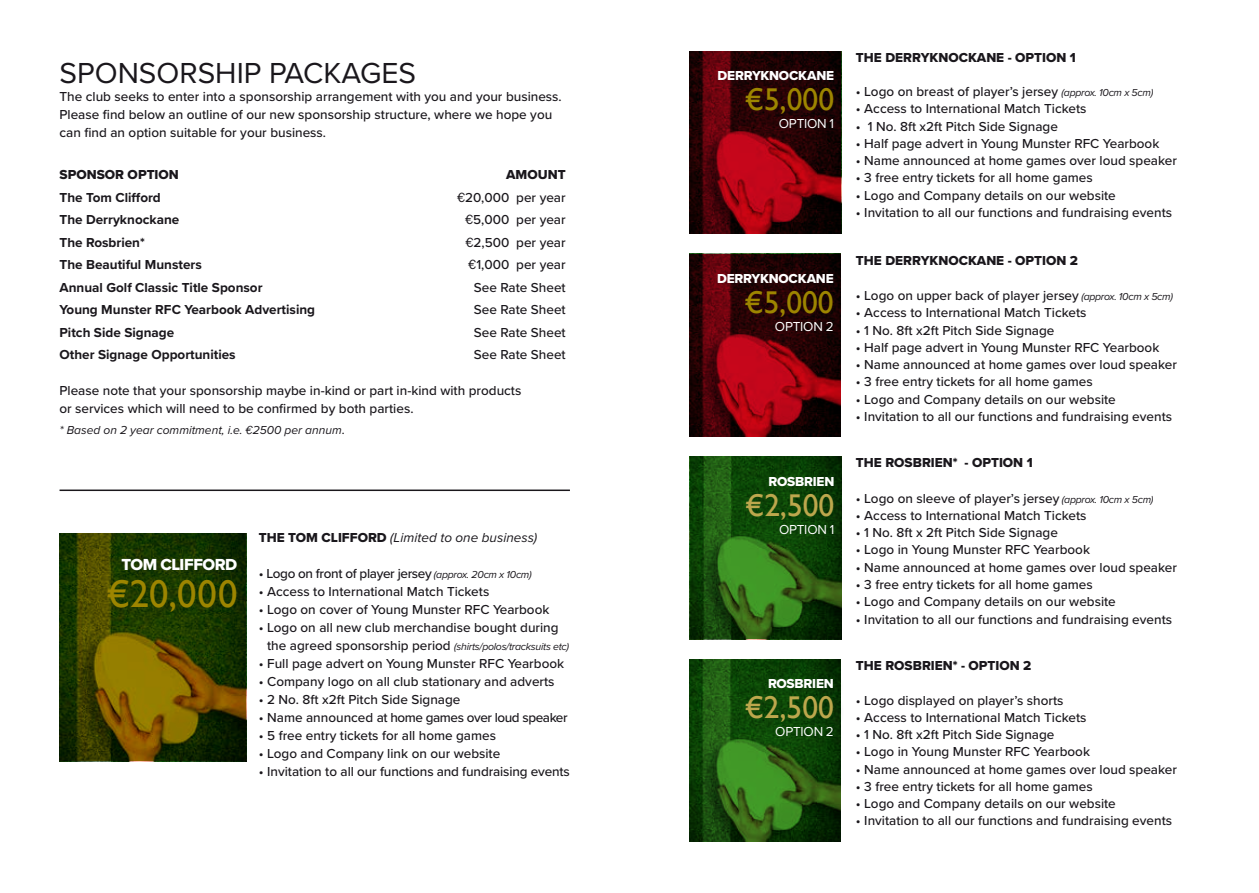
<style>
.page{position:relative;width:1259px;height:893px;background:#fff}
.page>*{position:absolute;margin:0;border:0;box-sizing:border-box;transform-origin:0 0}
.t1{font:38.7px "Gill Sans";color:#9d8500}
.t2{font:31.5px "Gill Sans";color:#9d8500}
.t3{font:31.5px "Gill Sans";color:#bda74d}
.t4{font:30px "Proxima Nova";color:#1a171c}
.t5{font:16.65px "Proxima Nova Extrabld";letter-spacing:-.025em;color:#fff}
.t6{font:500 13.5px/18px "Proxima Nova";color:#1a171c}
.t7{font:700 13.5px "Proxima Nova";color:#1a171c}
.t8{font:13.5px "Proxima Nova Extrabld";color:#1a171c}
.t9{font:500 13.5px "Proxima Nova";letter-spacing:-.025em;color:#1a171c}
.t10{font:13.5px "Proxima Nova Extrabld";letter-spacing:-.015em;color:#fff}
.t11{font:500 13.5px "Proxima Nova";letter-spacing:-.03em;color:#1a171c}
.t12{font:italic 13.5px "Proxima Nova";color:#1a171c}
.t13{font:13.5px "Proxima Nova";letter-spacing:-.01em;color:#fff}
.t14{font:italic 12px "Proxima Nova";color:#1a171c}
.t15{font:italic 10.5px "Proxima Nova";letter-spacing:-.025em;color:#1a171c}
.s1{font-family:"ITC Franklin Gothic Std";font-weight:400}
.s2{font-family:"ITC Franklin Gothic Std"}
.s3{font-weight:500;font-style:normal}
.s4{font-family:"Proxima Nova Extrabld";font-style:normal}
.s5{font-weight:400;font-style:italic;font-size:10.5px}
.s6{font-weight:500;font-style:normal;font-size:13.5px}
</style>
<div class="page">
<svg style="left:60px;top:534px;width:186px;height:227px;background:#474600"></svg>
<div style="left:104px;top:554px;width:144px;height:68px;background:#1a171c;opacity:.2"></div>
<hr style="left:60px;top:489px;width:510px;height:2px;background:#1a171c">
<svg style="left:689px;top:51px;width:152px;height:183px;background:#62030b"></svg>
<div style="left:714px;top:67px;width:132px;height:73px;background:#1a171c;opacity:.2"></div>
<svg style="left:689px;top:254px;width:151px;height:183px;background:#62030b"></svg>
<div style="left:714px;top:270px;width:131px;height:73px;background:#1a171c;opacity:.2"></div>
<svg style="left:690px;top:456px;width:151px;height:183px;background:#1f5710"></svg>
<div style="left:742px;top:472px;width:103px;height:73px;background:#1a171c;opacity:.2"></div>
<svg style="left:689px;top:659px;width:152px;height:183px;background:#1f5710"></svg>
<div style="left:742px;top:675px;width:103px;height:73px;background:#1a171c;opacity:.2"></div>
<h3 class="t4" style="left:60px;top:51px;width:358px">SPONSORSHIP PACKAGES</h3>
<p class="t6" style="left:60px;top:87px;width:504px">The club seeks to enter into a sponsorship arrangement with you and your business.<br>Please find below an outline of our new sponsorship structure, where we hope you can find an option suitable for your business.</p>
<p class="t8" style="left:60px;top:165px;width:121px">SPONSOR OPTION</p>
<p class="t8" style="left:506px;top:165px;width:61px">AMOUNT</p>
<p class="t7" style="left:60px;top:187px;width:103px">The Tom Clifford</p>
<p class="t6" style="left:457px;top:188px;width:110px"><span class="s1">€</span>20,000 per year</p>
<p class="t7" style="left:60px;top:210px;width:121px">The Derryknockane</p>
<p class="t6" style="left:465px;top:210px;width:102px"><span class="s1">€</span>5,000 per year</p>
<p class="t7" style="left:60px;top:232px;width:87px">The Rosbrien*</p>
<p class="t6" style="left:465px;top:233px;width:102px"><span class="s1">€</span>2,500 per year</p>
<p class="t7" style="left:60px;top:255px;width:144px">The Beautiful Munsters</p>
<p class="t6" style="left:468px;top:255px;width:99px"><span class="s1">€</span>1,000 per year</p>
<p class="t7" style="left:60px;top:277px;width:204px">Annual Golf Classic Title Sponsor</p>
<p class="t6" style="left:474px;top:278px;width:93px">See Rate Sheet</p>
<p class="t7" style="left:60px;top:300px;width:257px">Young Munster RFC Yearbook Advertising</p>
<p class="t6" style="left:474px;top:300px;width:93px">See Rate Sheet</p>
<p class="t7" style="left:60px;top:322px;width:116px">Pitch Side Signage</p>
<p class="t6" style="left:474px;top:323px;width:93px">See Rate Sheet</p>
<p class="t7" style="left:60px;top:345px;width:178px">Other Signage Opportunities</p>
<p class="t6" style="left:474px;top:345px;width:93px">See Rate Sheet</p>
<p class="t6" style="left:60px;top:381px;width:463px">Please note that your sponsorship maybe in-kind or part in-kind with products or services which will need to be confirmed by both parties.</p>
<p class="t14" style="left:60px;top:421px;width:286px">* Based on 2 year commitment, i.e. <span class="s2">€</span>2500 per annum<span class="s3">.</span></p>
<p class="t5" style="left:121px;top:552px;width:117px">TOM CLIFFORD</p>
<h1 class="t1" style="left:106px;top:571px;width:132px">€20,000</h1>
<p class="t12" style="left:259px;top:528px;width:280px"><span class="s4">THE TOM CLIFFORD</span> (Limited to one business)</p>
<p class="t9" style="left:259px;top:564px;width:274px">• Logo on front of player jersey <span class="s5">(approx. 20cm x 10cm)</span></p>
<p class="t6" style="left:259px;top:582px;width:232px">• Access to International Match Tickets</p>
<p class="t6" style="left:259px;top:600px;width:292px">• Logo on cover of Young Munster RFC Yearbook</p>
<p class="t6" style="left:259px;top:618px;width:301px">• Logo on all new club merchandise bought during</p>
<p class="t15" style="left:267px;top:639px;width:303px"><span class="s6">the agreed sponsorship period</span> (shirts/polos/tracksuits etc)</p>
<p class="t6" style="left:259px;top:654px;width:307px">• Full page advert on Young Munster RFC Yearbook</p>
<p class="t6" style="left:259px;top:672px;width:297px">• Company logo on all club stationary and adverts</p>
<p class="t6" style="left:259px;top:690px;width:203px">• 2 No. 8ft x2ft Pitch Side Signage</p>
<p class="t11" style="left:259px;top:708px;width:310px">• Name announced at home games over loud speaker</p>
<p class="t6" style="left:259px;top:726px;width:239px">• 5 free entry tickets for all home games</p>
<p class="t6" style="left:259px;top:744px;width:243px">• Logo and Company link on our website</p>
<p class="t6" style="left:259px;top:762px;width:312px">• Invitation to all our functions and fundraising events</p>
<p class="t10" style="left:717px;top:66px;width:118px">DERRYKNOCKANE</p>
<h2 class="t2" style="left:745px;top:81px;width:91px">€5,000</h2>
<p class="t13" style="left:779px;top:114px;width:57px">OPTION 1</p>
<p class="t10" style="left:717px;top:268px;width:118px">DERRYKNOCKANE</p>
<h2 class="t2" style="left:744px;top:284px;width:91px">€5,000</h2>
<p class="t13" style="left:775px;top:316px;width:60px">OPTION 2</p>
<p class="t10" style="left:768px;top:471px;width:67px">ROSBRIEN</p>
<h2 class="t3" style="left:745px;top:486px;width:91px">€2,500</h2>
<p class="t13" style="left:779px;top:519px;width:57px">OPTION 1</p>
<p class="t10" style="left:768px;top:674px;width:67px">ROSBRIEN</p>
<h2 class="t3" style="left:745px;top:689px;width:91px">€2,500</h2>
<p class="t13" style="left:775px;top:722px;width:60px">OPTION 2</p>
<p class="t8" style="left:856px;top:47px;width:221px">THE DERRYKNOCKANE - OPTION 1</p>
<p class="t6" style="left:856px;top:82px;width:299px">• Logo on breast of player’s jersey <span class="s5">(approx. 10cm x 5cm)</span></p>
<p class="t6" style="left:856px;top:99px;width:232px">• Access to International Match Tickets</p>
<p class="t6" style="left:856px;top:117px;width:203px">• 1 No. 8ft x2ft Pitch Side Signage</p>
<p class="t6" style="left:856px;top:134px;width:305px">• Half page advert in Young Munster RFC Yearbook</p>
<p class="t6" style="left:856px;top:151px;width:322px">• Name announced at home games over loud speaker</p>
<p class="t6" style="left:856px;top:168px;width:238px">• 3 free entry tickets for all home games</p>
<p class="t6" style="left:856px;top:186px;width:261px">• Logo and Company details on our website</p>
<p class="t6" style="left:856px;top:203px;width:318px">• Invitation to all our functions and fundraising events</p>
<p class="t8" style="left:856px;top:250px;width:224px">THE DERRYKNOCKANE - OPTION 2</p>
<p class="t6" style="left:856px;top:286px;width:318px">• Logo on upper back of player jersey <span class="s5">(approx. 10cm x 5cm)</span></p>
<p class="t6" style="left:856px;top:303px;width:232px">• Access to International Match Tickets</p>
<p class="t6" style="left:856px;top:321px;width:200px">• 1 No. 8ft x2ft Pitch Side Signage</p>
<p class="t6" style="left:856px;top:338px;width:305px">• Half page advert in Young Munster RFC Yearbook</p>
<p class="t6" style="left:856px;top:355px;width:322px">• Name announced at home games over loud speaker</p>
<p class="t6" style="left:856px;top:372px;width:238px">• 3 free entry tickets for all home games</p>
<p class="t6" style="left:856px;top:390px;width:261px">• Logo and Company details on our website</p>
<p class="t6" style="left:856px;top:407px;width:318px">• Invitation to all our functions and fundraising events</p>
<p class="t8" style="left:856px;top:453px;width:178px">THE ROSBRIEN* - OPTION 1</p>
<p class="t6" style="left:856px;top:489px;width:299px">• Logo on sleeve of player’s jersey <span class="s5">(approx. 10cm x 5cm)</span></p>
<p class="t6" style="left:856px;top:506px;width:232px">• Access to International Match Tickets</p>
<p class="t6" style="left:856px;top:523px;width:203px">• 1 No. 8ft x 2ft Pitch Side Signage</p>
<p class="t6" style="left:856px;top:540px;width:235px">• Logo in Young Munster RFC Yearbook</p>
<p class="t6" style="left:856px;top:558px;width:322px">• Name announced at home games over loud speaker</p>
<p class="t6" style="left:856px;top:575px;width:238px">• 3 free entry tickets for all home games</p>
<p class="t6" style="left:856px;top:592px;width:261px">• Logo and Company details on our website</p>
<p class="t6" style="left:856px;top:609px;width:318px">• Invitation to all our functions and fundraising events</p>
<p class="t8" style="left:856px;top:655px;width:177px">THE ROSBRIEN* - OPTION 2</p>
<p class="t6" style="left:856px;top:690px;width:209px">• Logo displayed on player’s shorts</p>
<p class="t6" style="left:856px;top:708px;width:232px">• Access to International Match Tickets</p>
<p class="t6" style="left:856px;top:725px;width:200px">• 1 No. 8ft x2ft Pitch Side Signage</p>
<p class="t6" style="left:856px;top:742px;width:235px">• Logo in Young Munster RFC Yearbook</p>
<p class="t6" style="left:856px;top:759px;width:322px">• Name announced at home games over loud speaker</p>
<p class="t6" style="left:856px;top:777px;width:238px">• 3 free entry tickets for all home games</p>
<p class="t6" style="left:856px;top:794px;width:261px">• Logo and Company details on our website</p>
<p class="t6" style="left:856px;top:811px;width:318px">• Invitation to all our functions and fundraising events</p>
</div>
